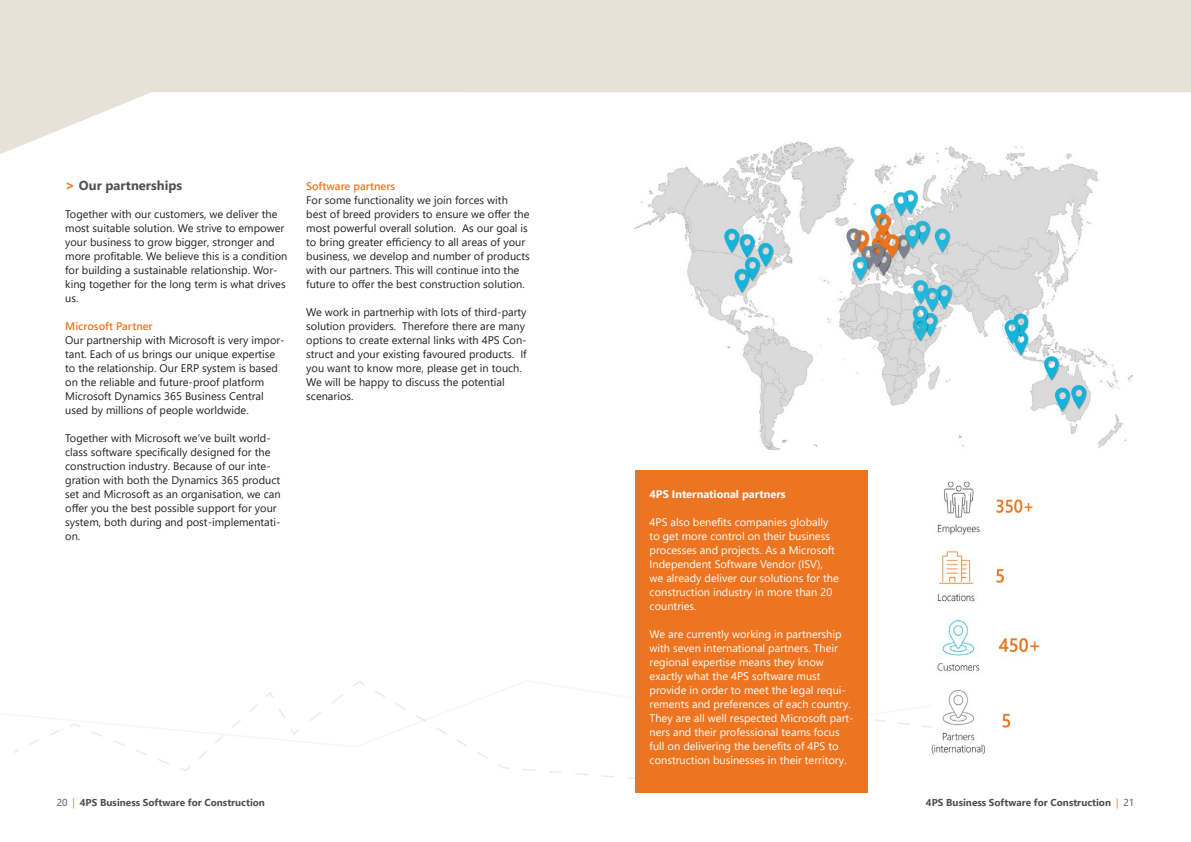
<style>
.page{position:relative;width:1191px;height:842px;background:#fff}
.page>*{position:absolute;margin:0;border:0;box-sizing:border-box;transform-origin:0 0}
.platte_tekst{font:700 13px "Segoe UI";color:#524f53}
.platte_tekst-2{font:11px/14px "Segoe UI";color:#231f20}
.platte_tekst-3{font:11px/14px "Segoe UI";color:#fff}
.platte_tekst-4{font:600 11px "Segoe UI";color:#ed7521}
.platte_tekst-5{font:700 11px "Segoe UI";color:#fff}
.t1{font:700 10px "Segoe UI";color:#524f53}
.s1{font-size:14px;color:#ed7521}
.s2{font-weight:400}
.s3{font-weight:400;color:#ed7521}
</style>
<div class="page">
<svg style="left:0;top:0;width:1191px;height:154px;fill:#e7e1d7"></svg>
<svg style="left:14px;top:681px;width:917px;height:98px"></svg>
<div style="left:635px;top:471px;width:233px;height:322px;background:#ed7521"></div>
<img style="left:634px;top:141px;width:498px;height:308px">
<img style="left:931px;top:482px;width:109px;height:273px">
<div style="left:1013px;top:538px;width:49px;height:40px;background:#fff"></div>
<p class="platte_tekst" style="left:65px;top:173px;width:118px"><span class="s1">&gt;</span> Our partnerships</p>
<p class="platte_tekst-2" style="left:65px;top:206px;width:224px">Together with our customers, we deliver the most suitable solution. We strive to empower your business to grow bigger, stronger and more profitable. We believe this is a condition for building a sustainable relationship. Wor&shy;king together for the long term is what drives us.</p>
<p class="platte_tekst-4" style="left:65px;top:316px;width:89px">Microsoft Partner</p>
<p class="platte_tekst-2" style="left:65px;top:332px;width:221px">Our partnership with Microsoft is very impor&shy;tant. Each of us brings our unique expertise to the relationship. Our ERP system is based on the reliable and future-proof platform Microsoft Dynamics 365 Business Central used by millions of people worldwide.</p>
<p class="platte_tekst-2" style="left:65px;top:430px;width:217px">Together with Microsoft we’ve built world&shy;class software specifically designed for the construction industry. Because of our inte&shy;gration with both the Dynamics 365 product set and Microsoft as an organisation, we can offer you the best possible support for your system, both during and post-implementati&shy;on.</p>
<p class="platte_tekst-4" style="left:306px;top:176px;width:90px">Software partners</p>
<p class="platte_tekst-2" style="left:306px;top:192px;width:225px">For some functionality we join forces with best of breed providers to ensure we offer the most powerful overall solution. As our goal is to bring greater efficiency to all areas of your business, we develop and number of products with our partners. This will continue into the future to offer the best construction solution.</p>
<p class="platte_tekst-2" style="left:306px;top:304px;width:222px">We work in partnerhip with lots of third-party solution providers. Therefore there are many options to create external links with 4PS Con&shy;struct and your existing favoured products. If you want to know more, please get in touch.<br>We will be happy to discuss the potential scenarios.</p>
<p class="platte_tekst-5" style="left:649px;top:484px;width:137px">4PS International partners</p>
<p class="platte_tekst-3" style="left:649px;top:514px;width:191px">4PS also benefits companies globally to get more control on their business processes and projects. As a Microsoft Independent Software Vendor (ISV), we already deliver our solutions for the construction industry in more than 20 countries.</p>
<p class="platte_tekst-3" style="left:649px;top:626px;width:205px">We are currently working in partnership with seven international partners. Their regional expertise means they know exactly what the 4PS software must provide in order to meet the legal requi&shy;rements and preferences of each country.<br>They are all well respected Microsoft part&shy;ners and their professional teams focus full on delivering the benefits of 4PS to construction businesses in their territory.</p>
<p class="t1" style="left:57px;top:793px;width:210px"><span class="s2">20</span> <span class="s3">|</span> 4PS Business Software for Construction</p>
<p class="t1" style="left:926px;top:793px;width:210px">4PS Business Software for Construction <span class="s3">|</span> <span class="s2">21</span></p>
</div>
